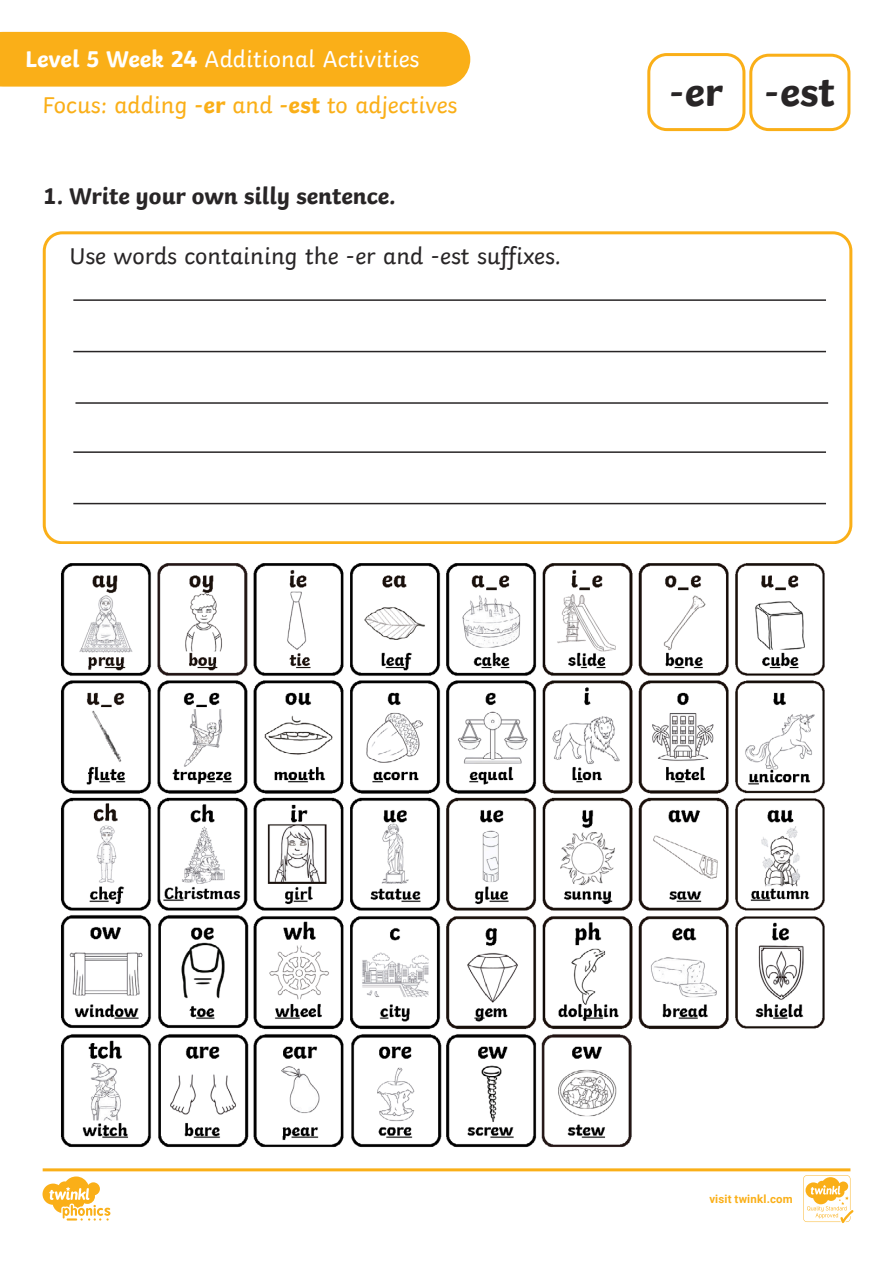
<style>
.page{position:relative;width:893px;height:1263px;background:#fff}
.page>*{position:absolute;margin:0;border:0;box-sizing:border-box;transform-origin:0 0}
.KS1_Body_Copy{font:700 42px "Twinkl";color:#282526}
.KS1_Body_Copy-2{font:24px "Twinkl";color:#282526}
.t1{font:24px "Twinkl";color:#faaf18}
.t2{font:24px "Twinkl";color:#fff}
.KS1_Body_Copy-3{font:700 24px "Twinkl";color:#282526}
.t3{font:700 11.4px "Roboto";letter-spacing:.02em;color:#faaf18}
.s1{font-weight:700}
</style>
<div class="page">
<svg style="left:43px;top:1168px;width:810px;height:55px"></svg>
<div style="left:43px;top:231px;width:809px;height:313px;border:3px solid #faaf18;border-radius:18px"></div>
<hr style="left:73px;top:299px;width:753px;height:2px;background:#282526">
<hr style="left:73px;top:351px;width:753px;height:1px;background:#282526">
<hr style="left:75px;top:402px;width:753px;height:2px;background:#282526">
<hr style="left:73px;top:451px;width:753px;height:2px;background:#282526">
<hr style="left:73px;top:503px;width:753px;height:1px;background:#282526">
<img style="left:61px;top:563px;width:764px;height:585px">
<div style="left:0;top:32px;width:470px;height:55px;background:#faaf18"></div>
<div style="left:647px;top:53px;width:98px;height:78px;border:3px solid #faaf18;border-radius:18px"></div>
<div style="left:749px;top:54px;width:101px;height:77px;border:3px solid #faaf18;border-radius:18px"></div>
<p class="t2" style="left:25px;top:41px;width:396px"><span class="s1">Level 5 Week 24</span> Additional Activities</p>
<p class="t1" style="left:43px;top:86px;width:416px">Focus: adding <span class="s1">-er</span> and <span class="s1">-est</span> to adjectives</p>
<p class="KS1_Body_Copy" style="left:669px;top:57px;width:56px">-er</p>
<p class="KS1_Body_Copy" style="left:764px;top:58px;width:72px">-est</p>
<p class="KS1_Body_Copy-3" style="left:43px;top:176px;width:355px">1. Write your own silly sentence.</p>
<p class="KS1_Body_Copy-2" style="left:69px;top:238px;width:493px">Use words containing the -er and -est suffixes.</p>
<p class="t3" style="left:709px;top:1191px;width:85px">visit twinkl.com</p>
</div>
